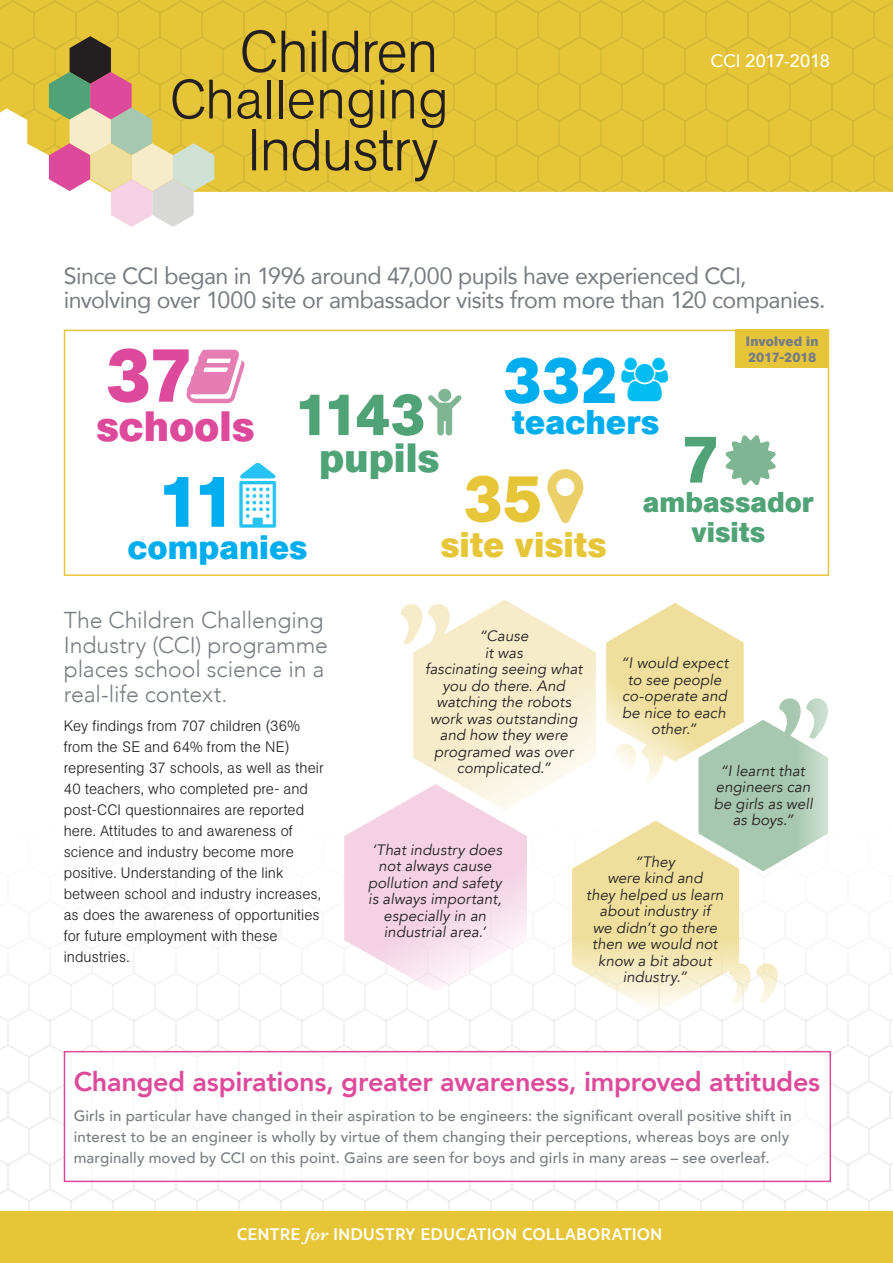
<style>
.page{position:relative;width:893px;height:1263px;background:#fff}
.page>*{position:absolute;margin:0;border:0;box-sizing:border-box;transform-origin:0 0}
.TOC_Head{font:700 75.6px "AG Book Pro";color:#de4a9b}
.TOC_Head-2{font:700 71.85px "AG Book Pro";color:#00aeef}
.TOC_Head-3{font:700 66px "AG Book Pro";color:#4fa377}
.TOC_Head-4{font:700 65.4px "AG Book Pro";color:#e6c638}
.TOC_Head-5{font:700 64.5px "AG Book Pro";color:#00aeef}
.TOC_Head-6{font:700 58.35px "AG Book Pro";color:#4fa377}
.t1{font:300 54.9px "AG Book Pro";color:#231f20}
.TOC_Head-7{font:700 42px "AG Book Pro";letter-spacing:-.005em;color:#de4a9b}
.TOC_Head-8{font:700 40.5px "AG Book Pro";color:#4fa377}
.TOC_Head-9{font:700 35.25px "AG Book Pro";letter-spacing:.005em;color:#e6c638}
.TOC_Head-10{font:700 34.05px "AG Book Pro";letter-spacing:-.005em;color:#00aeef}
.TOC_Head-11{font:700 33.6px "AG Book Pro";color:#00aeef}
.TOC_Head-12{font:700 28.35px "AG Book Pro";color:#4fa377}
.TOC_Head-13{font:800 27px "Avenir";letter-spacing:-.01em;color:#de4a9b}
.TOC_Head-14{font:23.4px/24.6px "Avenir";letter-spacing:-.025em;color:#787d83}
.TOC_Head-15{font:300 22.95px/24.6px "Avenir";color:#787d83}
.Body_copy{font:500 18px "Monsal Gothic";letter-spacing:-.005em;color:#fff}
.Body_copy-2{font:500 18px "Avenir Next";letter-spacing:-.025em;color:#fff}
.Body_copy-3{font:italic 15px/16.5px "Avenir";letter-spacing:.005em;color:#231f20;text-align:center}
.Body_copy-4{font:300 15px/21px "AG Book Pro";letter-spacing:.005em;color:#231f20}
.Body_copy-5{font:500 15px/21px "Avenir";letter-spacing:.01em;color:#787d83}
.Body_copy-6{font:700 13.5px/16.5px "AG Book Pro";letter-spacing:.005em;color:#787d83}
.s1{font-family:"Baskerville";font-weight:600;font-style:italic}
</style>
<div class="page">
<div style="left:64px;top:330px;width:765px;height:246px;border:2px solid #e6c638"></div>
<div style="left:0;top:1212px;width:893px;height:51px;background:#e6c638"></div>
<div style="left:735px;top:330px;width:94px;height:38px;background:#e6c638"></div>
<svg style="left:0;top:0;width:893px;height:192px;background:#e5c63c"></svg>
<svg style="left:252px;top:129px;width:186px;height:52px;background:#bca232"></svg>
<svg style="left:242px;top:30px;width:192px;height:43px;background:#b39a31"></svg>
<svg style="left:344px;top:599px;width:484px;height:414px"></svg>
<svg style="left:49px;top:36px;width:165px;height:191px;background:#d5be89"></svg>
<div style="left:64px;top:1051px;width:767px;height:131px;border:2px solid #de4a9b"></div>
<svg style="left:239px;top:462px;width:37px;height:17px"></svg>
<h3 class="t1" style="left:170px;top:64px;width:281px">Challenging</h3>
<p class="Body_copy-2" style="left:711px;top:45px;width:121px">CCI 2017-2018</p>
<p class="TOC_Head-14" style="left:64px;top:263px;width:763px">Since CCI began in 1996 around 47,000 pupils have experienced CCI, involving over 1000 site or ambassador visits from more than 120 companies.</p>
<p class="Body_copy-6" style="left:746px;top:333px;width:74px">Involved in<br>2017-2018</p>
<p class="TOC_Head" style="left:106px;top:326px;width:90px">37</p>
<p class="TOC_Head-7" style="left:96px;top:399px;width:160px">schools</p>
<p class="TOC_Head-5" style="left:503px;top:339px;width:117px">332</p>
<p class="TOC_Head-10" style="left:512px;top:400px;width:148px">teachers</p>
<p class="TOC_Head-6" style="left:295px;top:377px;width:132px">1143</p>
<p class="TOC_Head-8" style="left:319px;top:432px;width:122px">pupils</p>
<p class="TOC_Head-3" style="left:681px;top:417px;width:41px">7</p>
<p class="TOC_Head-12" style="left:643px;top:484px;width:172px">ambassador</p>
<p class="TOC_Head-12" style="left:691px;top:514px;width:75px">visits</p>
<p class="TOC_Head-4" style="left:464px;top:456px;width:80px">35</p>
<p class="TOC_Head-9" style="left:440px;top:522px;width:168px">site visits</p>
<p class="TOC_Head-2" style="left:159px;top:455px;width:81px">11</p>
<p class="TOC_Head-11" style="left:127px;top:525px;width:181px">companies</p>
<p class="TOC_Head-15" style="left:64px;top:608px;width:266px">The Children Challenging<br>Industry (CCI) programme places school science in a real-life context.</p>
<p class="Body_copy-4" style="left:64px;top:715px;width:261px">Key findings from 707 children (36% from the SE and 64% from the NE) representing 37 schools, as well as their 40 teachers, who completed pre- and post-CCI questionnaires are reported here. Attitudes to and awareness of science and industry become more positive. Understanding of the link between school and industry increases, as does the awareness of opportunities for future employment with these industries.</p>
<p class="Body_copy-3" style="left:425px;top:628px;width:159px">“Cause<br>it was<br>fascinating seeing what you do there. And watching the robots work was outstanding and how they were programed was over complicated.”</p>
<p class="Body_copy-3" style="left:621px;top:655px;width:109px">“I would expect to see people co-operate and be nice to each other.”</p>
<p class="Body_copy-3" style="left:714px;top:763px;width:101px">“I learnt that engineers can be girls as well as boys.”</p>
<p class="Body_copy-3" style="left:586px;top:853px;width:139px">“They<br>were kind and<br>they helped us learn about industry if<br>we didn’t go there then we would not know a bit about industry.”</p>
<p class="Body_copy-3" style="left:368px;top:841px;width:136px">‘That industry does not always cause pollution and safety is always important, especially in an industrial area.’</p>
<p class="TOC_Head-13" style="left:74px;top:1060px;width:748px">Changed aspirations, greater awareness, improved attitudes</p>
<p class="Body_copy-5" style="left:74px;top:1105px;width:720px">Girls in particular have changed in their aspiration to be engineers: the significant overall positive shift in interest to be an engineer is wholly by virtue of them changing their perceptions, whereas boys are only marginally moved by CCI on this point. Gains are seen for boys and girls in many areas – see overleaf.</p>
<p class="Body_copy" style="left:237px;top:1222px;width:427px">CENTRE <span class="s1">for</span> INDUSTRY EDUCATION COLLABORATION</p>
</div>
